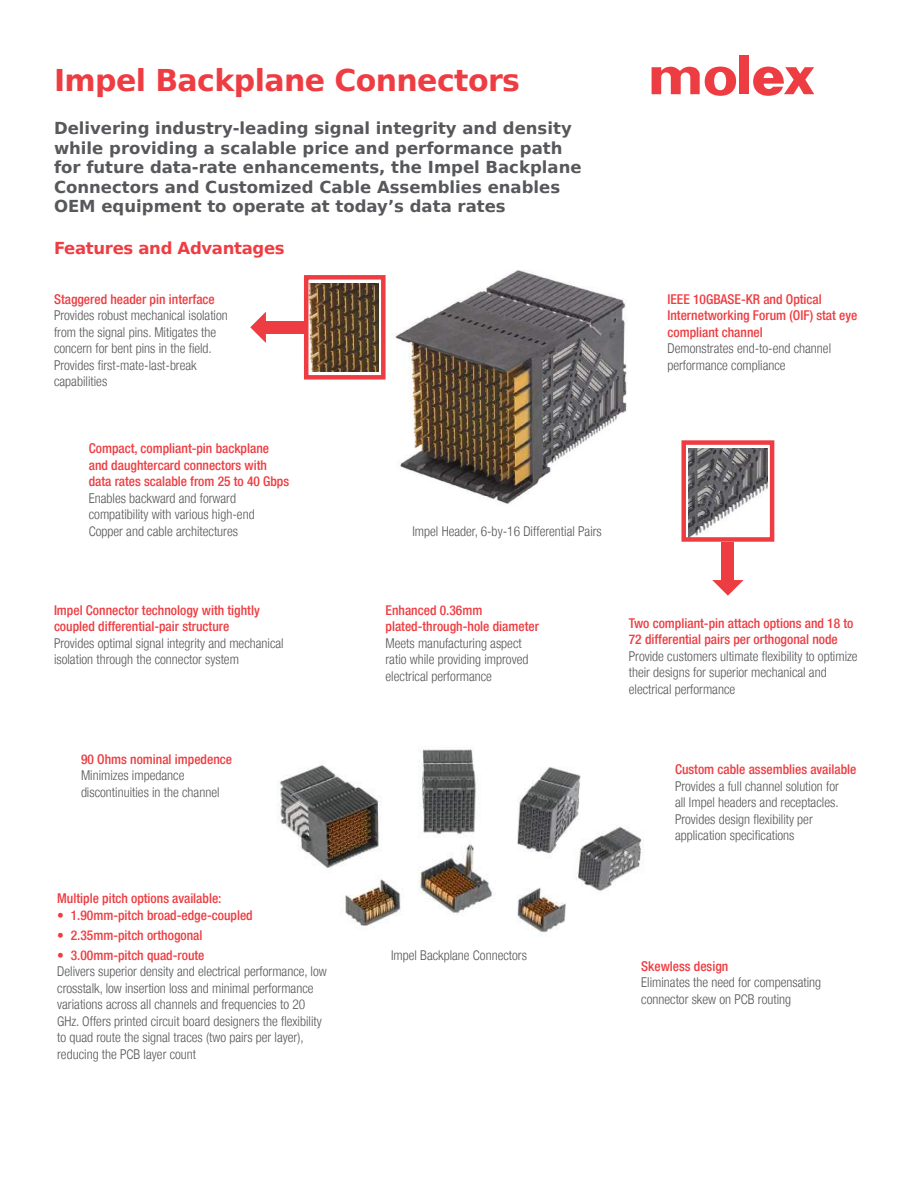
<style>
.page{position:relative;width:918px;height:1188px;background:#fff}
.page>*{position:absolute;margin:0;border:0;box-sizing:border-box;transform-origin:0 0}
.t1{font:700 30px "Bitstream Vera Sans";letter-spacing:-.02em;color:#ee3d42}
.t2{font:700 16.5px/19.5px "Bitstream Vera Sans";color:#57585b}
.t3{font:700 16.5px "Bitstream Vera Sans";letter-spacing:-.02em;color:#ee3d42}
.t4{font:300 condensed 13.5px/16.5px "Helvetica Neue LT";color:#57585b}
.t5{font:500 condensed 13.5px/16.5px "Helvetica Neue LT";color:#ee3d42}
</style>
<div class="page">
<img style="left:310px;top:270px;width:317px;height:234px">
<img style="left:276px;top:747px;width:367px;height:188px">
<img style="left:688px;top:448px;width:79px;height:88px">
<img style="left:310px;top:284px;width:68px;height:87px">
<div style="left:304px;top:275px;width:82px;height:105px;border:5px solid #ee3d42"></div>
<div style="left:681px;top:440px;width:93px;height:102px;border:5px solid #ee3d42"></div>
<div style="left:263px;top:321px;width:41px;height:13px;background:#ee3d42"></div>
<svg style="left:250px;top:312px;width:16px;height:31px"></svg>
<div style="left:722px;top:542px;width:12px;height:41px;background:#ee3d42"></div>
<svg style="left:712px;top:580px;width:32px;height:16px"></svg>
<div style="left:739px;top:56px;width:10px;height:38px;background:#ee3d42"></div>
<svg style="left:652px;top:66px;width:84px;height:30px"></svg>
<svg style="left:753px;top:67px;width:61px;height:29px"></svg>
<h1 class="t1" style="left:54px;top:68px;width:468px">Impel Backplane Connectors</h1>
<p class="t2" style="left:54px;top:120px;width:529px">Delivering industry-leading signal integrity and density while providing a scalable price and performance path for future data-rate enhancements, the Impel Backplane Connectors and Customized Cable Assemblies enables OEM equipment to operate at today’s data rates</p>
<p class="t3" style="left:54px;top:241px;width:232px">Features and Advantages</p>
<p class="t5" style="left:54px;top:292px;width:162px">Staggered header pin interface</p>
<p class="t4" style="left:54px;top:308px;width:175px">Provides robust mechanical isolation from the signal pins. Mitigates the concern for bent pins in the 昀椀eld.<br>Provides 昀椀rst-mate-last-break capabilities</p>
<p class="t5" style="left:89px;top:441px;width:202px">Compact, compliant-pin backplane and daughtercard connectors with data rates scalable from 25 to 40 Gbps</p>
<p class="t4" style="left:89px;top:490px;width:167px">Enables backward and forward compatibility with various high-end<br>Copper and cable architectures</p>
<p class="t5" style="left:54px;top:603px;width:207px">Impel Connector technology with tightly coupled differential-pair structure</p>
<p class="t4" style="left:54px;top:636px;width:231px">Provides optimal signal integrity and mechanical isolation through the connector system</p>
<p class="t5" style="left:81px;top:752px;width:153px">90 Ohms nominal impedence</p>
<p class="t4" style="left:81px;top:767px;width:140px">Minimizes impedance discontinuities in the channel</p>
<p class="t5" style="left:57px;top:891px;width:166px">Multiple pitch options available:</p>
<p class="t5" style="left:57px;top:908px;width:197px">• 1.90mm-pitch broad-edge-coupled</p>
<p class="t5" style="left:57px;top:928px;width:147px">• 2.35mm-pitch orthogonal</p>
<p class="t5" style="left:57px;top:948px;width:149px">• 3.00mm-pitch quad-route</p>
<p class="t4" style="left:57px;top:963px;width:271px">Delivers superior density and electrical performance, low crosstalk, low insertion loss and minimal performance variations across all channels and frequencies to 20<br>GHz. Offers printed circuit board designers the 昀氀exibility to quad route the signal traces (two pairs per layer), reducing the PCB layer count</p>
<p class="t4" style="left:412px;top:522px;width:191px">Impel Header, 6-by-16 Differential Pairs</p>
<p class="t5" style="left:386px;top:603px;width:155px">Enhanced 0.36mm plated-through-hole diameter</p>
<p class="t4" style="left:386px;top:636px;width:144px">Meets manufacturing aspect ratio while providing improved electrical performance</p>
<p class="t4" style="left:391px;top:947px;width:137px">Impel Backplane Connectors</p>
<p class="t5" style="left:667px;top:292px;width:191px">IEEE 10GBASE-KR and Optical<br>Internetworking Forum (OIF) stat eye compliant channel</p>
<p class="t4" style="left:667px;top:340px;width:165px">Demonstrates end-to-end channel performance compliance</p>
<p class="t5" style="left:629px;top:616px;width:226px">Two compliant-pin attach options and 18 to<br>72 differential pairs per orthogonal node</p>
<p class="t4" style="left:629px;top:648px;width:230px">Provide customers ultimate 昀氀exibility to optimize their designs for superior mechanical and electrical performance</p>
<p class="t5" style="left:675px;top:763px;width:183px">Custom cable assemblies available</p>
<p class="t4" style="left:675px;top:779px;width:165px">Provides a full channel solution for all Impel headers and receptacles.<br>Provides design 昀氀exibility per application speci昀椀cations</p>
<p class="t5" style="left:641px;top:959px;width:89px">Skewless design</p>
<p class="t4" style="left:641px;top:976px;width:182px">Eliminates the need for compensating connector skew on PCB routing</p>
</div>
